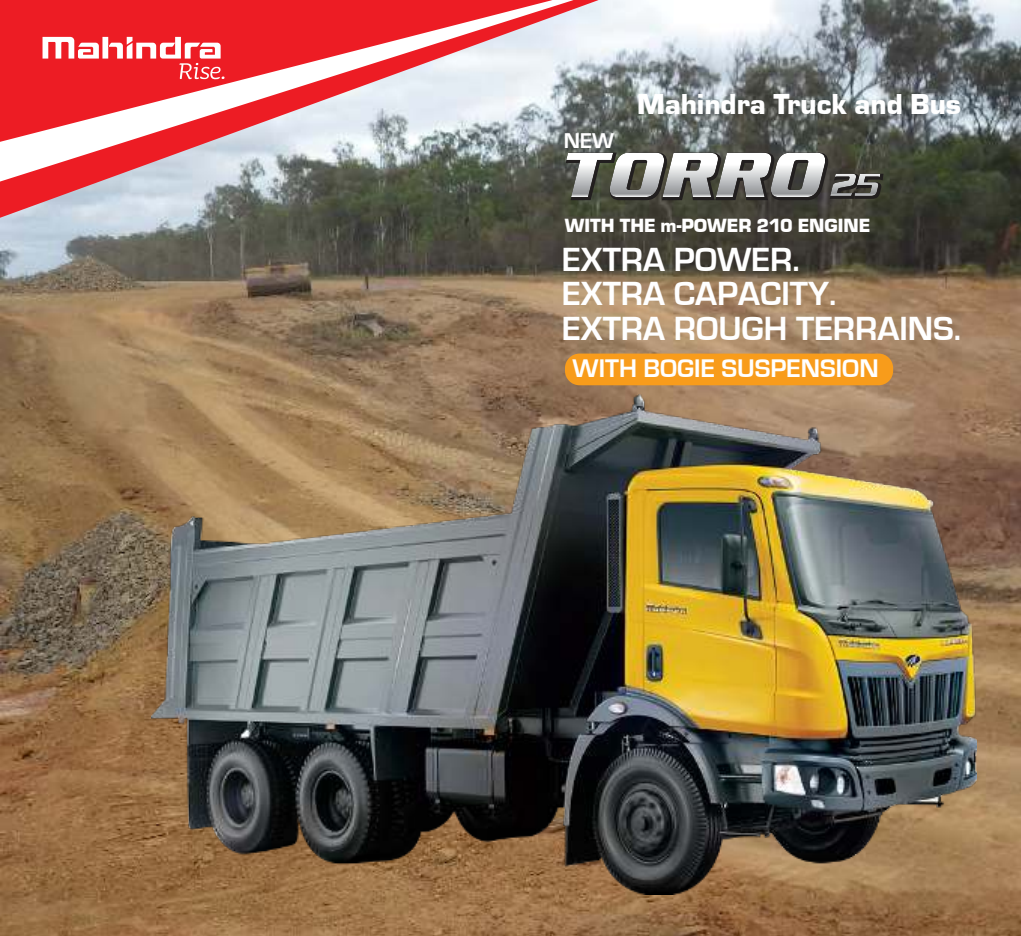
<style>
.page{position:relative;width:1021px;height:936px;background:#fff}
.page>*{position:absolute;margin:0;border:0;box-sizing:border-box;transform-origin:0 0}
.t1{font:700 34.5px/34.5px "Eurostile";color:#fff}
.t2{font:900 29.7px "Eurostar";color:#fff}
.t3{font:700 26.25px "Eurostile";color:#fff}
.t4{font:700 22.05px "Eurostile";color:#fff}
.t5{font:900 19.8px "Eurostar";color:#fff}
</style>
<div class="page">
<img style="left:0;top:0;width:1020px;height:935px">
<svg style="left:0;top:0;width:598px;height:218px;background:#9f8d8c"></svg>
<svg style="left:0;top:0;width:552px;height:142px;fill:#ed1c24"></svg>
<svg style="left:42px;top:37px;width:182px;height:42px"></svg>
<img style="left:151px;top:394px;width:825px;height:500px">
<svg style="left:564px;top:150px;width:321px;height:52px;background:#404037"></svg>
<img style="left:566px;top:152px;width:43px;height:45px">
<img style="left:609px;top:152px;width:53px;height:45px">
<img style="left:662px;top:152px;width:53px;height:45px">
<img style="left:715px;top:152px;width:110px;height:45px">
<img style="left:830px;top:174px;width:24px;height:22px">
<img style="left:854px;top:174px;width:26px;height:22px">
<div style="left:565px;top:353px;width:328px;height:32px;background:#f89c1b;border-radius:15px"></div>
<p class="t4" style="left:564px;top:127px;width:52px">NEW</p>
<p class="t2" style="left:637px;top:87px;width:325px">Mahindra Truck and Bus</p>
<p class="t5" style="left:565px;top:214px;width:307px">WITH THE m-POWER 210 ENGINE</p>
<p class="t1" style="left:562px;top:242px;width:400px">EXTRA POWER.<br>EXTRA CAPACITY.<br>EXTRA ROUGH TERRAINS.</p>
<p class="t3" style="left:572px;top:353px;width:307px">WITH BOGIE SUSPENSION</p>
</div>
